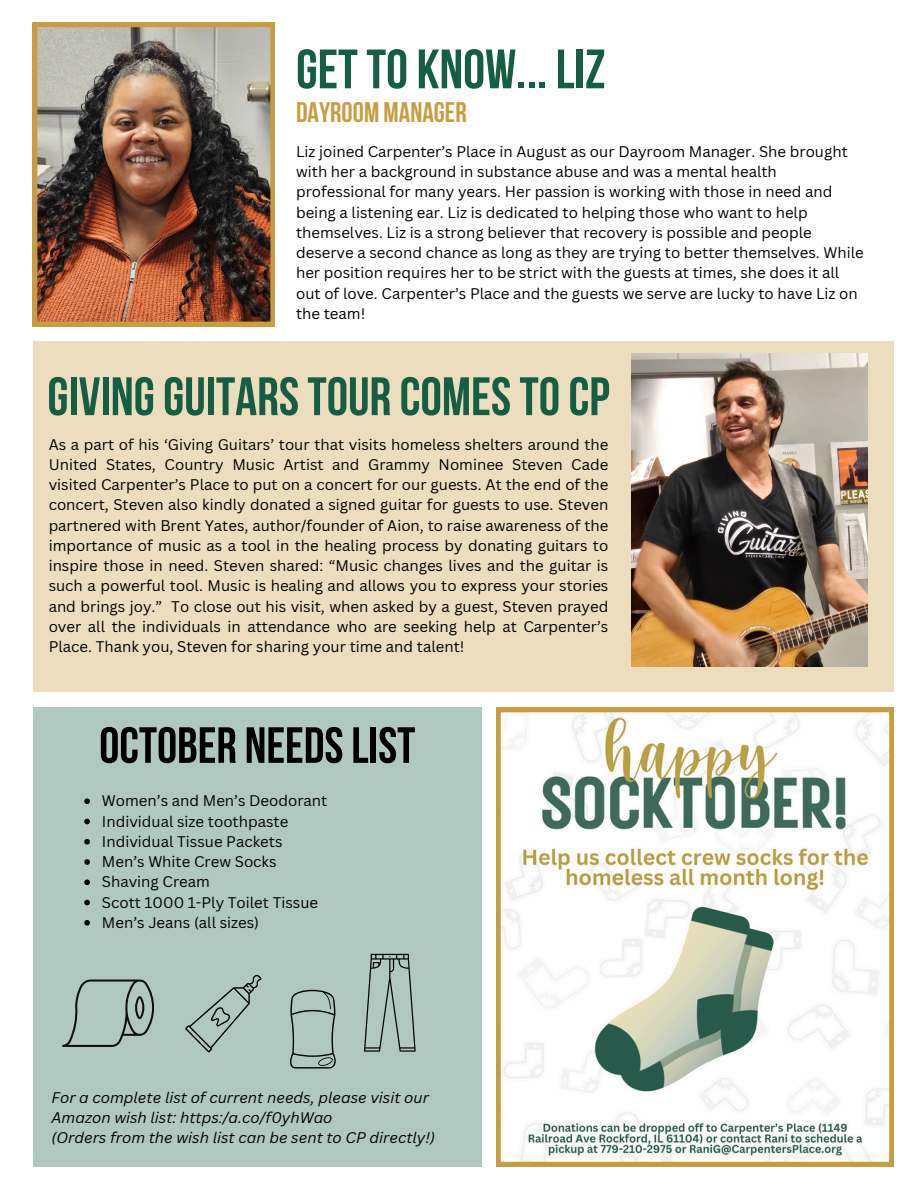
<style>
.page{position:relative;width:918px;height:1188px;background:#fff}
.page>*{position:absolute;margin:0;border:0;box-sizing:border-box;transform-origin:0 0}
.t1{font:700 55.35px "Bebas Neue";color:#155d43}
.t2{font:700 54px "Bebas Neue";color:#155d43}
.t3{font:700 50.85px "Bebas Neue";color:#000}
.t4{font:700 28.2px "Bebas Neue";color:#c79d41}
.t5{font:15px/20.2px "Canva Sans";color:#000}
.t6{font:italic 15px/20.2px "Canva Sans";color:#000}
</style>
<div class="page">
<div style="left:33px;top:708px;width:449px;height:458px;background:#b0c8bf"></div>
<div style="left:33px;top:342px;width:860px;height:350px;background:#ecddbe"></div>
<img style="left:631px;top:353px;width:237px;height:314px">
<svg style="left:62px;top:980px;width:92px;height:67px"></svg>
<svg style="left:185px;top:975px;width:77px;height:77px"></svg>
<svg style="left:290px;top:990px;width:46px;height:79px"></svg>
<svg style="left:364px;top:954px;width:52px;height:98px"></svg>
<svg style="left:496px;top:708px;width:397px;height:458px"></svg>
<img style="left:33px;top:23px;width:242px;height:303px">
<svg style="left:84px;top:798px;width:6px;height:6px"></svg>
<svg style="left:84px;top:819px;width:6px;height:5px"></svg>
<svg style="left:84px;top:839px;width:6px;height:6px"></svg>
<svg style="left:84px;top:859px;width:6px;height:6px"></svg>
<svg style="left:84px;top:879px;width:6px;height:6px"></svg>
<svg style="left:84px;top:900px;width:6px;height:5px"></svg>
<svg style="left:84px;top:920px;width:6px;height:6px"></svg>
<p class="t1" style="left:296px;top:47px;width:311px">GETTO KNOW...LIZ</p>
<p class="t4" style="left:296px;top:101px;width:172px">DAYROOM MANAGER</p>
<h1 class="t5" style="left:296px;top:141px;width:569px">Liz joined Carpenter’s Place in August as our Dayroom Manager. She brought with her a background in substance abuse and was a mental health professional for many years. Her passion is working with those in need and being a listening ear. Liz is dedicated to helping those who want to help themselves. Liz is a strong believer that recovery is possible and people deserve a second chance as long as they are trying to better themselves. While her position requires her to be strict with the guests at times, she does it all out of love. Carpenter’s Place and the guests we serve are lucky to have Liz on the team!</h1>
<p class="t2" style="left:47px;top:375px;width:564px">GIVING GUITARS TOUR COMESTOCP</p>
<p class="t5" style="left:49px;top:434px;width:561px;text-align:justify">As a part of his ‘Giving Guitars’ tour that visits homeless shelters around the United States, Country Music Artist and Grammy Nominee Steven Cade visited Carpenter’s Place to put on a concert for our guests. At the end of the concert, Steven also kindly donated a signed guitar for guests to use. Steven partnered with Brent Yates, author/founder of Aion, to raise awareness of the importance of music as a tool in the healing process by donating guitars to inspire those in need. Steven shared: “Music changes lives and the guitar is such a powerful tool. Music is healing and allows you to express your stories and brings joy.” To close out his visit, when asked by a guest, Steven prayed over all the individuals in attendance who are seeking help at Carpenter’s Place. Thank you, Steven for sharing your time and talent!</p>
<p class="t3" style="left:99px;top:725px;width:318px">OCTOBER NEEDSLIST</p>
<p class="t5" style="left:102px;top:790px;width:227px">Women’s and Men’s Deodorant</p>
<h1 class="t5" style="left:102px;top:811px;width:188px">Individual size toothpaste</h1>
<p class="t5" style="left:102px;top:831px;width:182px">Individual Tissue Packets</p>
<p class="t5" style="left:102px;top:851px;width:176px">Men’s White Crew Socks</p>
<p class="t5" style="left:102px;top:871px;width:110px">Shaving Cream</p>
<p class="t5" style="left:102px;top:892px;width:218px">Scott 1000 1-Ply Toilet Tissue</p>
<p class="t5" style="left:102px;top:912px;width:159px">Men’s Jeans (all sizes)</p>
<p class="t6" style="left:52px;top:1087px;width:379px">For a complete list of current needs, please visit our<br>Amazon wish list: https:/a.co/f0yhWao</p>
<p class="t6" style="left:52px;top:1127px;width:385px">(Orders from the wish list can be sent to CP directly!)</p>
</div>
